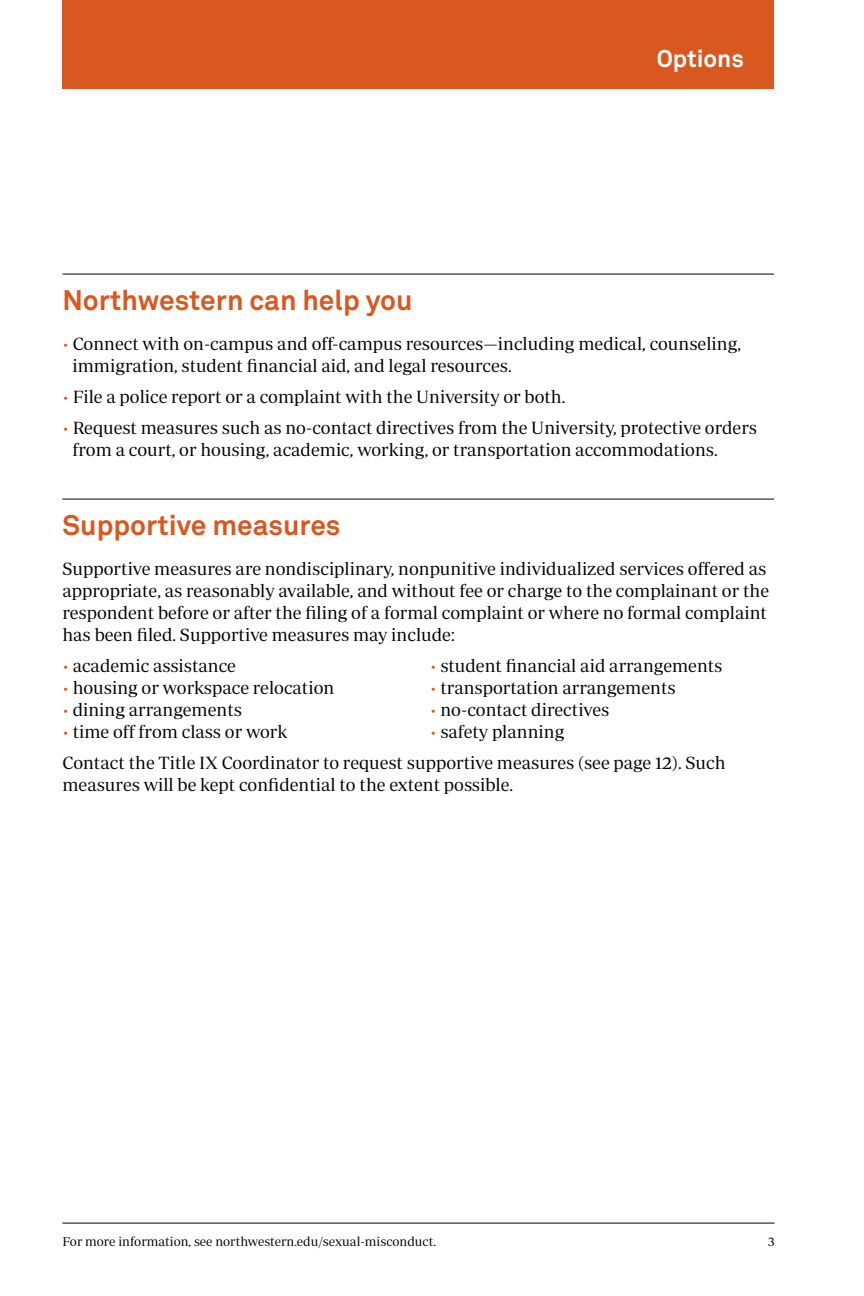
<style>
.page{position:relative;width:864px;height:1296px;background:#fff}
.page>*{position:absolute;margin:0;border:0;box-sizing:border-box;transform-origin:0 0}
.t1{font:700 28px "Akkurat Pro";color:#d85820}
.t2{font:700 24px "Akkurat Pro";color:#fff}
.t3{font:18px/22px "Periodico Display Lg";color:#000}
.t4{font:13px "Periodico Display Lg";color:#000}
.s1{color:#d85820}
</style>
<div class="page">
<hr style="left:62px;top:1223px;width:713px;height:1px;background:#000">
<hr style="left:62px;top:274px;width:712px;height:1px;background:#000">
<hr style="left:62px;top:499px;width:712px;height:1px;background:#000">
<div style="left:62px;top:0;width:712px;height:88px;background:#d85820"></div>
<h2 class="t2" style="left:657px;top:44px;width:89px">Options</h2>
<h1 class="t1" style="left:62px;top:283px;width:352px">Northwestern can help you</h1>
<p class="t3" style="left:72px;top:333px;width:670px;text-indent:-10px"><span class="s1">•</span> Connect with on-campus and off-campus resources—including medical, counseling, immigration, student financial aid, and legal resources.</p>
<p class="t3" style="left:62px;top:386px;width:505px"><span class="s1">•</span> File a police report or a complaint with the University or both.</p>
<p class="t3" style="left:72px;top:417px;width:686px;text-indent:-10px"><span class="s1">•</span> Request measures such as no-contact directives from the University, protective orders from a court, or housing, academic, working, or transportation accommodations.</p>
<h1 class="t1" style="left:62px;top:508px;width:280px">Supportive measures</h1>
<p class="t3" style="left:62px;top:558px;width:708px">Supportive measures are nondisciplinary, nonpunitive individualized services offered as appropriate, as reasonably available, and without fee or charge to the complainant or the respondent before or after the filing of a formal complaint or where no formal complaint has been filed. Supportive measures may include:</p>
<p class="t3" style="left:62px;top:655px;width:175px"><span class="s1">•</span> academic assistance</p>
<p class="t3" style="left:62px;top:677px;width:273px"><span class="s1">•</span> housing or workspace relocation</p>
<p class="t3" style="left:62px;top:699px;width:181px"><span class="s1">•</span> dining arrangements</p>
<p class="t3" style="left:62px;top:721px;width:226px"><span class="s1">•</span> time off from class or work</p>
<p class="t3" style="left:430px;top:655px;width:294px"><span class="s1">•</span> student financial aid arrangements</p>
<p class="t3" style="left:430px;top:677px;width:247px"><span class="s1">•</span> transportation arrangements</p>
<p class="t3" style="left:430px;top:699px;width:181px"><span class="s1">•</span> no-contact directives</p>
<p class="t3" style="left:62px;top:716px;width:665px;line-height:31px;text-indent:368px"><span class="s1">•</span> safety planning<br>Contact the Title IX Coordinator to request supportive measures (see page 12). Such</p>
<p class="t3" style="left:62px;top:774px;width:452px">measures will be kept confidential to the extent possible.</p>
<p class="t4" style="left:62px;top:1235px;width:375px">For more information, see northwestern.edu/sexual-misconduct.</p>
<p class="t4" style="left:768px;top:1235px;width:8px">3</p>
</div>
